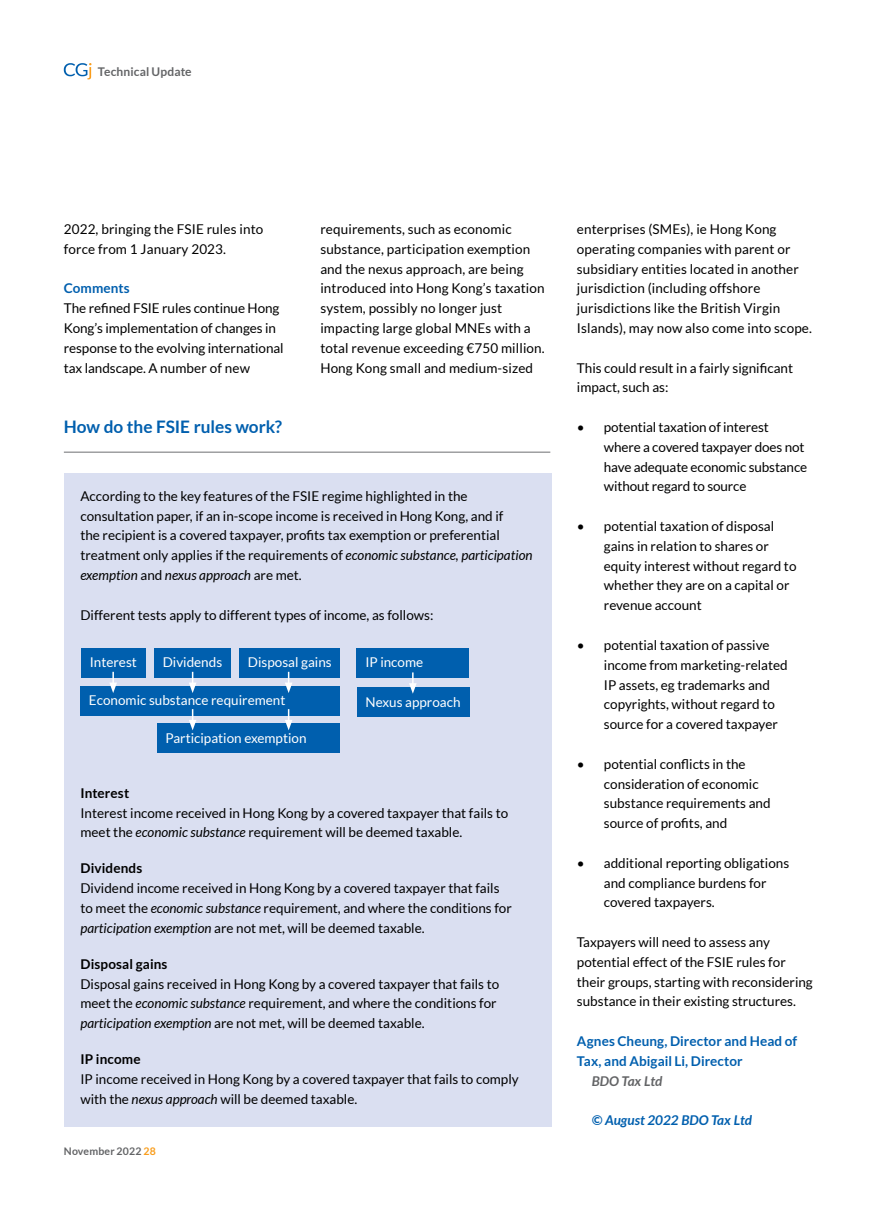
<style>
.page{position:relative;width:893px;height:1212px;background:#fff}
.page>*{position:absolute;margin:0;border:0;box-sizing:border-box;transform-origin:0 0}
.t1{font:700 17.25px "Lato";color:#005fae}
.t2{font:13.5px/19.8px "Lato";color:#000}
.t3{font:13.5px "Lato";color:#fff}
.t4{font:700 13.5px/19.8px "Lato";letter-spacing:.005em;color:#005fae}
.t5{font:700 13.5px "Lato";letter-spacing:.01em;color:#000}
.t6{font:italic 700 13.5px "Lato";color:#005fae}
.t7{font:italic 700 13.5px "Lato";color:#636466}
.t8{font:700 12px "Lato";letter-spacing:.005em;color:#636466}
.t9{font:700 10.5px "Lato";letter-spacing:.015em;color:#636466}
.s1{font-style:italic}
.s2{color:#f99d1c}
</style>
<div class="page">
<svg style="left:64px;top:63px;width:28px;height:16px"></svg>
<div style="left:64px;top:473px;width:487px;height:654px;background:#d4daef"></div>
<hr style="left:64px;top:452px;width:486px;height:1px;background:#6d6e71">
<div style="left:81px;top:648px;width:64px;height:30px;background:#005fae"></div>
<div style="left:154px;top:648px;width:77px;height:29px;background:#005fae"></div>
<div style="left:239px;top:648px;width:101px;height:29px;background:#005fae"></div>
<div style="left:357px;top:648px;width:112px;height:29px;background:#005fae"></div>
<div style="left:80px;top:686px;width:260px;height:29px;background:#005fae"></div>
<div style="left:157px;top:723px;width:183px;height:30px;background:#005fae"></div>
<svg style="left:109px;top:672px;width:8px;height:21px"></svg>
<svg style="left:189px;top:672px;width:7px;height:21px"></svg>
<svg style="left:189px;top:709px;width:7px;height:21px"></svg>
<svg style="left:285px;top:672px;width:7px;height:21px"></svg>
<svg style="left:285px;top:709px;width:7px;height:21px"></svg>
<div style="left:357px;top:687px;width:112px;height:30px;background:#005fae"></div>
<svg style="left:409px;top:672px;width:8px;height:22px"></svg>
<p class="t8" style="left:98px;top:65px;width:95px">Technical Update</p>
<p class="t2" style="left:320px;top:219px;width:226px">requirements, such as economic substance, participation exemption and the nexus approach, are being introduced into Hong Kong’s taxation system, possibly no longer just impacting large global MNEs with a total revenue exceeding €750 million.<br>Hong Kong small and medium-sized</p>
<p class="t2" style="left:577px;top:219px;width:237px">enterprises (SMEs), ie Hong Kong operating companies with parent or subsidiary entities located in another jurisdiction (including offshore jurisdictions like the British Virgin Islands), may now also come into scope.</p>
<p class="t2" style="left:64px;top:219px;width:201px">2022, bringing the FSIE rules into force from 1 January 2023.</p>
<p class="t4" style="left:64px;top:278px;width:68px">Comments</p>
<p class="t2" style="left:64px;top:298px;width:221px">The refined FSIE rules continue Hong Kong’s implementation of changes in response to the evolving international tax landscape. A number of new</p>
<p class="t2" style="left:577px;top:358px;width:218px">This could result in a fairly significant impact, such as:</p>
<p class="t2" style="left:604px;top:417px;width:205px;text-indent:-27px">• potential taxation of interest where a covered taxpayer does not have adequate economic substance without regard to source</p>
<p class="t2" style="left:604px;top:516px;width:194px;text-indent:-27px">• potential taxation of disposal gains in relation to shares or equity interest without regard to whether they are on a capital or revenue account</p>
<p class="t2" style="left:604px;top:635px;width:185px;text-indent:-27px">• potential taxation of passive income from marketing-related<br>IP assets, eg trademarks and copyrights, without regard to source for a covered taxpayer</p>
<p class="t2" style="left:604px;top:754px;width:168px;text-indent:-27px">• potential conflicts in the consideration of economic substance requirements and source of profits, and</p>
<p class="t2" style="left:604px;top:853px;width:187px;text-indent:-27px">• additional reporting obligations and compliance burdens for covered taxpayers.</p>
<p class="t2" style="left:577px;top:932px;width:237px">Taxpayers will need to assess any potential effect of the FSIE rules for their groups, starting with reconsidering substance in their existing structures.</p>
<p class="t4" style="left:577px;top:1031px;width:222px">Agnes Cheung, Director and Head of<br>Tax, and Abigail Li, Director</p>
<p class="t7" style="left:592px;top:1073px;width:72px">BDO Tax Ltd</p>
<p class="t6" style="left:592px;top:1112px;width:162px">© August 2022 BDO Tax Ltd</p>
<p class="t1" style="left:64px;top:416px;width:220px">How do the FSIE rules work?</p>
<p class="t2" style="left:80px;top:486px;width:454px">According to the key features of the FSIE regime highlighted in the consultation paper, if an in-scope income is received in Hong Kong, and if<br>the recipient is a covered taxpayer, profits tax exemption or preferential treatment only applies if the requirements of <span class="s1">economic substance, participation exemption</span> and <span class="s1">nexus approach</span> are met.</p>
<p class="t2" style="left:80px;top:605px;width:355px">Different tests apply to different types of income, as follows:</p>
<p class="t3" style="left:90px;top:655px;width:49px">Interest</p>
<p class="t3" style="left:163px;top:655px;width:61px">Dividends</p>
<p class="t3" style="left:248px;top:655px;width:85px">Disposal gains</p>
<p class="t3" style="left:365px;top:655px;width:59px">IP income</p>
<p class="t3" style="left:89px;top:692px;width:198px">Economic substance requirement</p>
<p class="t3" style="left:165px;top:730px;width:143px">Participation exemption</p>
<p class="t3" style="left:366px;top:694px;width:96px">Nexus approach</p>
<p class="t5" style="left:80px;top:785px;width:50px">Interest</p>
<p class="t2" style="left:80px;top:803px;width:429px">Interest income received in Hong Kong by a covered taxpayer that fails to meet the <span class="s1">economic substance</span> requirement will be deemed taxable.</p>
<p class="t5" style="left:80px;top:861px;width:63px">Dividends</p>
<p class="t2" style="left:80px;top:878px;width:433px">Dividend income received in Hong Kong by a covered taxpayer that fails to meet the <span class="s1">economic substance</span> requirement, and where the conditions for <span class="s1">participation exemption</span> are not met, will be deemed taxable.</p>
<p class="t5" style="left:80px;top:956px;width:89px">Disposal gains</p>
<p class="t2" style="left:80px;top:974px;width:420px">Disposal gains received in Hong Kong by a covered taxpayer that fails to meet the <span class="s1">economic substance</span> requirement, and where the conditions for <span class="s1">participation exemption</span> are not met, will be deemed taxable.</p>
<p class="t5" style="left:80px;top:1051px;width:62px">IP income</p>
<p class="t2" style="left:80px;top:1069px;width:440px">IP income received in Hong Kong by a covered taxpayer that fails to comply with the <span class="s1">nexus approach</span> will be deemed taxable.</p>
<p class="t9" style="left:64px;top:1145px;width:93px">November 2022 <span class="s2">28</span></p>
</div>
